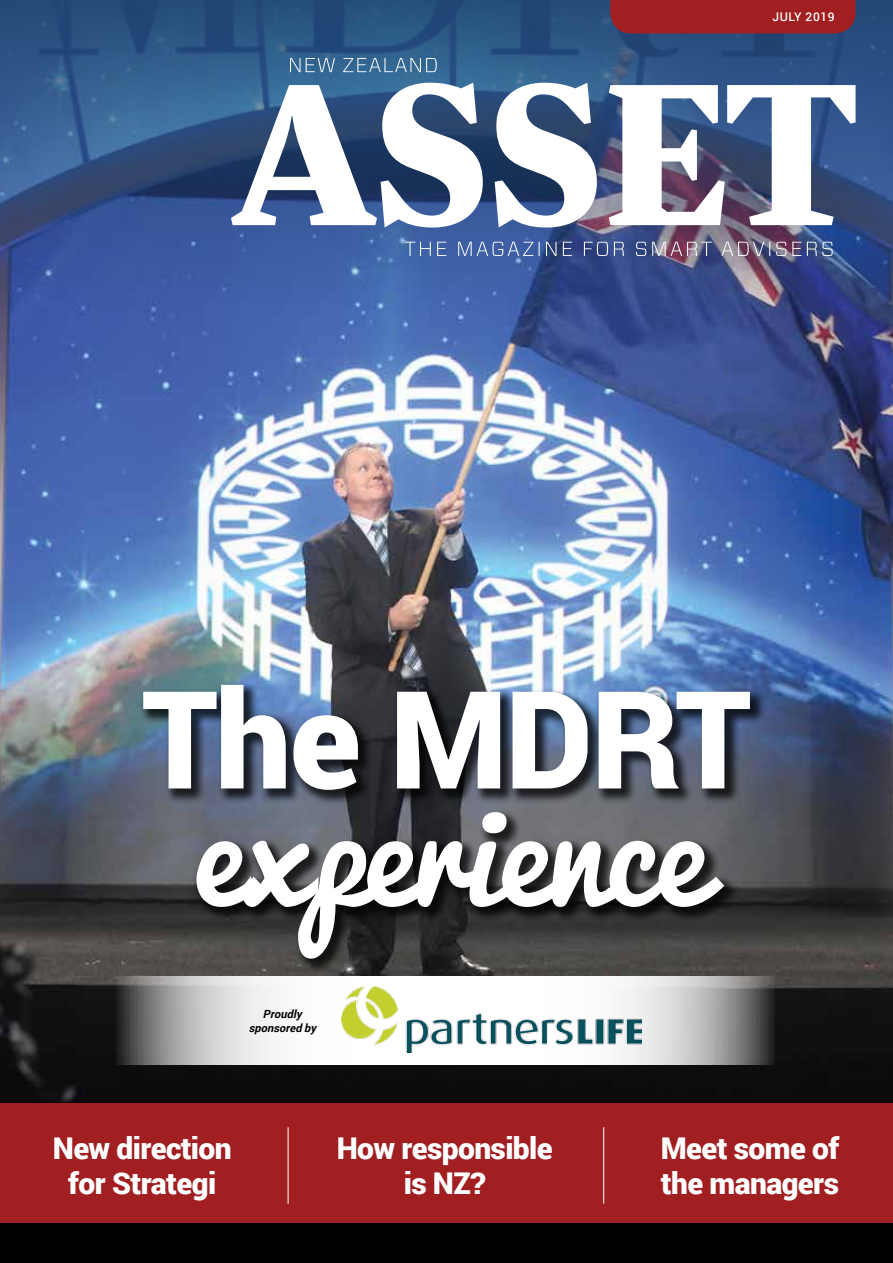
<style>
.page{position:relative;width:893px;height:1263px;background:#fff}
.page>*{position:absolute;margin:0;border:0;box-sizing:border-box;transform-origin:0 0}
.t1{font:136.05px "Pacifico";letter-spacing:-.02em;color:#fff}
.t2{font:900 136.05px "Roboto";letter-spacing:-.02em;color:#fff}
.t3{font:900 30px/34.5px "Roboto";letter-spacing:-.02em;color:#fff;text-align:center}
.t4{font:500 12px "Roboto";letter-spacing:.05em;color:#fff}
.t5{font:italic 700 11.25px/14px "Roboto";color:#000;text-align:center}
</style>
<div class="page">
<div style="left:0;top:1220px;width:893px;height:43px;background:#000"></div>
<img style="left:0;top:315px;width:893px;height:780px">
<svg style="left:0;top:0;width:893px;height:315px;background:#35558c"></svg>
<div style="left:0;top:1095px;width:893px;height:136px;background:#000;opacity:.75"></div>
<div style="left:0;top:1103px;width:893px;height:119px;background:#a11e21"></div>
<hr style="left:288px;top:1127px;width:1px;height:77px;background:#fff">
<hr style="left:603px;top:1127px;width:1px;height:77px;background:#fff">
<div style="left:610px;top:0;width:245px;height:34px;background:#a11e21"></div>
<svg style="left:290px;top:58px;width:147px;height:14px;background:#5882a6"></svg>
<svg style="left:231px;top:83px;width:624px;height:144px"></svg>
<img style="left:405px;top:242px;width:428px;height:14px">
<svg style="left:113px;top:977px;width:664px;height:88px"></svg>
<img style="left:341px;top:987px;width:301px;height:65px">
<div style="left:140px;top:681px;width:626px;height:293px;background:#000;opacity:.75"></div>
<p class="t4" style="left:772px;top:8px;width:64px">JULY 2019</p>
<h1 class="t2" style="left:141px;top:644px;width:611px">The MDRT</h1>
<h1 class="t1" style="left:190px;top:734px;width:514px">experience</h1>
<p class="t5" style="left:249px;top:1007px;width:72px">Proudly sponsored by</p>
<p class="t3" style="left:53px;top:1130px;width:180px">New direction for Strategi</p>
<p class="t3" style="left:337px;top:1130px;width:217px">How responsible is NZ?</p>
<p class="t3" style="left:661px;top:1130px;width:180px;text-align:left">Meet some of the managers</p>
</div>
